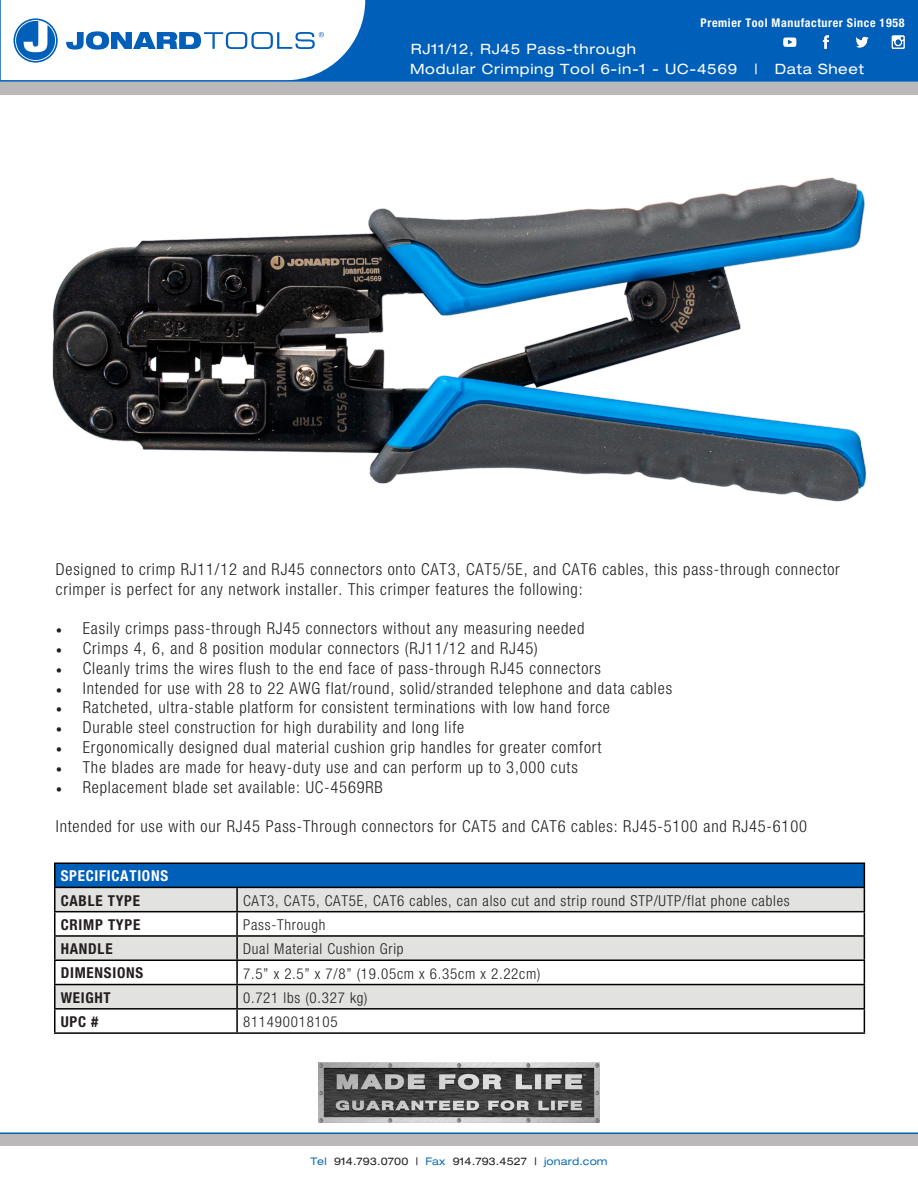
<style>
.page{position:relative;width:918px;height:1188px;background:#fff}
.page>*{position:absolute;margin:0;border:0;box-sizing:border-box;transform-origin:0 0}
.t1{font:300 condensed 16.5px/19.8px "Helvetica Neue";letter-spacing:.05em;color:#231f20}
.t2{font:300 condensed 15px "Helvetica Neue";letter-spacing:.05em;color:#231f20}
.t3{font:700 condensed 15px "Helvetica Neue";letter-spacing:.05em;color:#231f20}
.t4{font:700 condensed 15px "Helvetica Neue";letter-spacing:.05em;color:#fff}
.t5{font:expanded 14.25px "Helvetica Neue";letter-spacing:.05em;color:#fff}
.t6{font:700 condensed 12px "Helvetica Neue";letter-spacing:.05em;color:#fff}
.t7{font:expanded 10.5px "Helvetica Neue";letter-spacing:.01em;color:#231f20}
.s1{font-family:"Minion Pro";font-weight:400;font-stretch:normal}
.s2{color:#0e6eb8}
</style>
<div class="page">
<div style="left:1px;top:0;width:917px;height:81px;background:#005fb9"></div>
<div style="left:0;top:82px;width:918px;height:12px;background:#bbb8b9"></div>
<div style="left:0;top:1134px;width:918px;height:12px;background:#bbb8b9"></div>
<img style="left:319px;top:1062px;width:280px;height:60px">
<hr style="left:0;top:1132px;width:918px;height:2px;background:#005fb9">
<svg style="left:1px;top:0;width:364px;height:80px"></svg>
<hr style="left:0;top:80px;width:918px;height:2px;background:#005fb9">
<img style="left:783px;top:35px;width:122px;height:14px">
<div style="left:55px;top:863px;width:809px;height:24px;background:#005fb9"></div>
<svg style="left:56px;top:888px;width:808px;height:120px;fill:#e2e2e1"></svg>
<hr style="left:54px;top:888px;width:2px;height:23px;background:#000">
<hr style="left:236px;top:888px;width:2px;height:23px;background:#000">
<hr style="left:54px;top:911px;width:183px;height:1px;background:#000">
<hr style="left:54px;top:912px;width:2px;height:23px;background:#000">
<hr style="left:237px;top:911px;width:628px;height:1px;background:#000">
<hr style="left:236px;top:912px;width:2px;height:23px;background:#000">
<hr style="left:54px;top:935px;width:183px;height:2px;background:#000">
<hr style="left:54px;top:937px;width:2px;height:23px;background:#000">
<hr style="left:237px;top:935px;width:628px;height:2px;background:#000">
<hr style="left:236px;top:937px;width:2px;height:23px;background:#000">
<hr style="left:54px;top:960px;width:183px;height:1px;background:#000">
<hr style="left:54px;top:961px;width:2px;height:23px;background:#000">
<hr style="left:237px;top:960px;width:628px;height:1px;background:#000">
<hr style="left:236px;top:961px;width:2px;height:23px;background:#000">
<hr style="left:54px;top:984px;width:183px;height:1px;background:#000">
<hr style="left:54px;top:985px;width:2px;height:23px;background:#000">
<hr style="left:237px;top:984px;width:628px;height:1px;background:#000">
<hr style="left:236px;top:985px;width:2px;height:23px;background:#000">
<hr style="left:54px;top:1008px;width:183px;height:2px;background:#000">
<hr style="left:54px;top:1010px;width:2px;height:22px;background:#000">
<hr style="left:237px;top:1008px;width:628px;height:2px;background:#000">
<hr style="left:236px;top:1010px;width:2px;height:22px;background:#000">
<hr style="left:54px;top:1032px;width:183px;height:2px;background:#000">
<hr style="left:237px;top:1032px;width:628px;height:2px;background:#000">
<hr style="left:54px;top:862px;width:183px;height:2px;background:#000">
<hr style="left:54px;top:864px;width:2px;height:23px;background:#000">
<hr style="left:237px;top:862px;width:628px;height:2px;background:#000">
<svg style="left:864px;top:864px;width:1px;height:168px"></svg>
<hr style="left:54px;top:887px;width:183px;height:1px;background:#000">
<hr style="left:237px;top:887px;width:628px;height:1px;background:#000">
<img style="left:52px;top:177px;width:815px;height:325px">
<p class="t6" style="left:701px;top:15px;width:205px">Premier Tool Manufacturer Since 1958</p>
<p class="t5" style="left:410px;top:60px;width:455px">Modular Crimping Tool 6-in-1 - UC-4569 | Data Sheet</p>
<p class="t5" style="left:411px;top:40px;width:227px">RJ11/12, RJ45 Pass-through</p>
<p class="t1" style="left:56px;top:559px;width:786px">Designed to crimp RJ11/12 and RJ45 connectors onto CAT3, CAT5/5E, and CAT6 cables, this pass-through connector crimper is perfect for any network installer. This crimper features the following:</p>
<p class="t1" style="left:56px;top:618px;width:530px"><span class="s1">•</span> Easily crimps pass-through RJ45 connectors without any measuring needed</p>
<p class="t1" style="left:56px;top:638px;width:484px"><span class="s1">•</span> Crimps 4, 6, and 8 position modular connectors (RJ11/12 and RJ45)</p>
<p class="t1" style="left:56px;top:658px;width:547px"><span class="s1">•</span> Cleanly trims the wires flush to the end face of pass-through RJ45 connectors</p>
<p class="t1" style="left:56px;top:678px;width:618px"><span class="s1">•</span> Intended for use with 28 to 22 AWG flat/round, solid/stranded telephone and data cables</p>
<p class="t1" style="left:56px;top:698px;width:556px"><span class="s1">•</span> Ratcheted, ultra-stable platform for consistent terminations with low hand force</p>
<p class="t1" style="left:56px;top:717px;width:410px"><span class="s1">•</span> Durable steel construction for high durability and long life</p>
<p class="t1" style="left:56px;top:737px;width:547px"><span class="s1">•</span> Ergonomically designed dual material cushion grip handles for greater comfort</p>
<p class="t1" style="left:56px;top:757px;width:523px"><span class="s1">•</span> The blades are made for heavy-duty use and can perform up to 3,000 cuts</p>
<p class="t1" style="left:56px;top:777px;width:329px"><span class="s1">•</span> Replacement blade set available: UC-4569RB</p>
<p class="t1" style="left:56px;top:816px;width:753px">Intended for use with our RJ45 Pass-Through connectors for CAT5 and CAT6 cables: RJ45-5100 and RJ45-6100</p>
<p class="t4" style="left:61px;top:867px;width:109px">SPECIFICATIONS</p>
<p class="t3" style="left:61px;top:891px;width:81px">CABLE TYPE</p>
<p class="t2" style="left:243px;top:892px;width:548px">CAT3, CAT5, CAT5E, CAT6 cables, can also cut and strip round STP/UTP/flat phone cables</p>
<p class="t3" style="left:61px;top:915px;width:81px">CRIMP TYPE</p>
<p class="t2" style="left:243px;top:916px;width:84px">Pass-Through</p>
<p class="t3" style="left:61px;top:940px;width:53px">HANDLE</p>
<p class="t2" style="left:243px;top:940px;width:162px">Dual Material Cushion Grip</p>
<p class="t3" style="left:61px;top:964px;width:84px">DIMENSIONS</p>
<p class="t2" style="left:243px;top:965px;width:299px">7.5” x 2.5” x 7/8” (19.05cm x 6.35cm x 2.22cm)</p>
<p class="t3" style="left:61px;top:988px;width:52px">WEIGHT</p>
<p class="t2" style="left:243px;top:989px;width:126px">0.721 lbs (0.327 kg)</p>
<p class="t3" style="left:61px;top:1013px;width:39px">UPC #</p>
<p class="t2" style="left:243px;top:1013px;width:96px">811490018105</p>
<p class="t7" style="left:310px;top:1155px;width:299px"><span class="s2">Tel</span> 914.793.0700 | <span class="s2">Fax</span> 914.793.4527 | <span class="s2">jonard.com</span></p>
</div>
